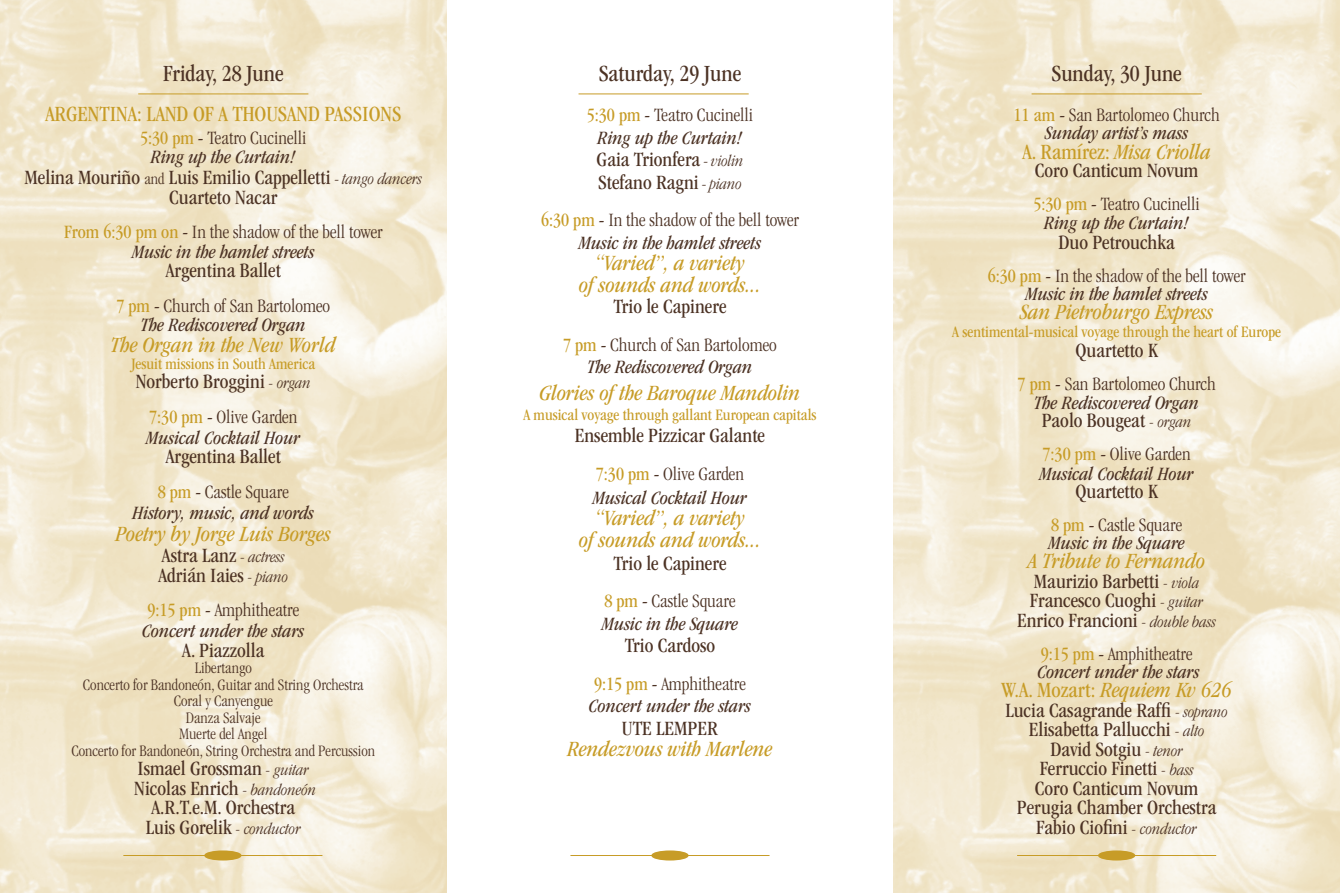
<style>
.page{position:relative;width:1340px;height:893px;background:#fff}
.page>*{position:absolute;margin:0;border:0;box-sizing:border-box;transform-origin:0 0}
.t1{font:condensed 24px "ITC Garamond Std";color:#4c3224}
.t2{font:italic condensed 22.5px/22.5px "ITC Garamond Std";color:#c79c27;text-align:center}
.t3{font:condensed 22.5px "ITC Garamond Std";color:#c79c27}
.t4{font:condensed 21px/19.5px "ITC Garamond Std";color:#4c3224;text-align:center}
.t5{font:italic condensed 19.5px/19.5px "ITC Garamond Std";color:#4c3224}
.t6{font:300 condensed 19.5px/19.5px "ITC Garamond Std";color:#4c3224;text-align:center}
.t7{font:300 condensed 16.5px/16.5px "ITC Garamond Std";color:#4c3224;text-align:center}
.t8{font:condensed 16.5px "ITC Garamond Std";color:#c79c27}
.s1{font-style:normal;color:#c79c27}
.s2{font-style:normal}
.s3{font-weight:300;font-style:normal}
.s4{font-weight:300;font-size:16.5px}
.s5{font-weight:300;font-style:italic;font-size:16.5px}
.s6{font-weight:400;color:#c79c27}
.s7{font-weight:400}
.s8{font-weight:400;font-style:italic}
</style>
<div class="page">
<img style="left:893px;top:0;width:446px;height:893px">
<img style="left:0;top:0;width:446px;height:893px">
<hr style="left:570px;top:855px;width:199px;height:1px;background:#c79c27">
<div style="left:652px;top:851px;width:35px;height:9px;background:#c79c27;border-radius:50%"></div>
<div style="left:651px;top:850px;width:37px;height:10px;border:2px solid #c79c27;border-radius:50%"></div>
<hr style="left:123px;top:855px;width:199px;height:1px;background:#c79c27">
<div style="left:205px;top:851px;width:36px;height:9px;background:#c79c27;border-radius:50%"></div>
<div style="left:204px;top:850px;width:37px;height:10px;border:2px solid #c79c27;border-radius:50%"></div>
<hr style="left:1017px;top:855px;width:199px;height:1px;background:#c79c27">
<div style="left:1098px;top:851px;width:36px;height:9px;background:#c79c27;border-radius:50%"></div>
<div style="left:1098px;top:850px;width:37px;height:10px;border:2px solid #c79c27;border-radius:50%"></div>
<hr style="left:578px;top:94px;width:170px;height:1px;background:#c79c27">
<hr style="left:138px;top:94px;width:170px;height:1px;background:#c79c27">
<hr style="left:1031px;top:94px;width:170px;height:1px;background:#c79c27">
<p class="t1" style="left:163px;top:60px;width:122px">Friday, 28 June</p>
<p class="t3" style="left:45px;top:102px;width:357px">ARGENTINA: LAND OF A THOUSAND PASSIONS</p>
<p class="t5" style="left:140px;top:128px;width:168px;text-align:center"><span class="s1">5:30 pm</span> <span class="s2">-</span> <span class="s3">Teatro Cucinelli<br></span>Ring up the Curtain!</p>
<p class="t4" style="left:25px;top:168px;width:399px">Melina Mouriño <span class="s4">and</span> Luis Emilio Cappelletti <span class="s4">-</span> <span class="s5">tango dancers<br></span>Cuarteto Nacar</p>
<p class="t6" style="left:64px;top:222px;width:320px"><span class="s6">From 6:30 pm on</span> <span class="s7">-</span> In the shadow of the bell tower<br><span class="s8">Music in the hamlet streets</span></p>
<p class="t4" style="left:166px;top:261px;width:117px">Argentina Ballet</p>
<p class="t6" style="left:116px;top:296px;width:215px"><span class="s6">7 pm</span> <span class="s7">-</span> Church of San Bartolomeo<br><span class="s8">The Rediscovered Organ</span></p>
<p class="t2" style="left:111px;top:334px;width:226px">The Organ in the New World</p>
<p class="t8" style="left:131px;top:354px;width:185px">Jesuit missions in South America</p>
<p class="t4" style="left:136px;top:372px;width:176px">Norberto Broggini <span class="s5">- organ</span></p>
<p class="t5" style="left:146px;top:406px;width:156px;line-height:21px"><span class="s1">7:30 pm</span> <span class="s2">-</span> <span class="s3">Olive Garden<br></span>Musical Cocktail Hour</p>
<p class="t4" style="left:166px;top:447px;width:117px">Argentina Ballet</p>
<p class="t5" style="left:132px;top:481px;width:183px;line-height:21px;text-align:center"><span class="s1">8 pm</span> <span class="s2">-</span> <span class="s3">Castle Square<br></span>History, music, and words</p>
<p class="t2" style="left:116px;top:523px;width:216px">Poetry by Jorge Luis Borges</p>
<p class="t4" style="left:158px;top:546px;width:131px;text-align:left">Astra Lanz <span class="s5">- actress<br></span>Adrián Iaies <span class="s5">- piano</span></p>
<p class="t5" style="left:142px;top:600px;width:163px;line-height:21px"><span class="s1">9:15 pm</span> <span class="s2">-</span> <span class="s3">Amphitheatre<br></span>Concert under the stars</p>
<p class="t4" style="left:182px;top:640px;width:84px">A. Piazzolla</p>
<p class="t7" style="left:71px;top:660px;width:305px">Libertango<br>Concerto for Bandoneón, Guitar and String Orchestra<br>Coral y Canyengue<br>Danza Salvaje<br>Muerte del Angel<br>Concerto for Bandoneón, String Orchestra and Percussion</p>
<p class="t4" style="left:134px;top:759px;width:183px">Ismael Grossman <span class="s5">- guitar<br></span>Nicolas Enrich <span class="s5">- bandoneón<br></span>A.R.T.e.M. Orchestra<br>Luis Gorelik <span class="s5">- conductor</span></p>
<p class="t1" style="left:598px;top:60px;width:144px">Saturday, 29 June</p>
<p class="t5" style="left:586px;top:104px;width:168px;line-height:22.5px;text-align:center"><span class="s1">5:30 pm</span> <span class="s2">-</span> <span class="s3">Teatro Cucinelli<br></span>Ring up the Curtain!</p>
<p class="t4" style="left:596px;top:148px;width:148px;line-height:22.5px;text-align:left">Gaia Trionfera <span class="s4">-</span> <span class="s5">violin<br></span>Stefano Ragni <span class="s4">-</span> <span class="s5">piano</span></p>
<p class="t6" style="left:541px;top:209px;width:259px;line-height:22.5px"><span class="s6">6:30 pm</span> <span class="s7">-</span> In the shadow of the bell tower<br><span class="s8">Music in the hamlet streets</span></p>
<p class="t2" style="left:579px;top:252px;width:183px">“Varied”, a variety<br>of sounds and words...</p>
<p class="t4" style="left:613px;top:297px;width:115px">Trio le Capinere</p>
<p class="t6" style="left:563px;top:333px;width:215px;line-height:22.5px"><span class="s6">7 pm</span> <span class="s7">-</span> Church of San Bartolomeo<br><span class="s8">The Rediscovered Organ</span></p>
<p class="t2" style="left:540px;top:382px;width:262px">Glories of the Baroque Mandolin</p>
<p class="t8" style="left:523px;top:405px;width:295px">A musical voyage through gallant European capitals</p>
<p class="t4" style="left:575px;top:426px;width:192px">Ensemble Pizzicar Galante</p>
<p class="t5" style="left:593px;top:462px;width:156px;line-height:24px"><span class="s1">7:30 pm</span> <span class="s2">-</span> <span class="s3">Olive Garden<br></span>Musical Cocktail Hour</p>
<p class="t2" style="left:579px;top:507px;width:183px">“Varied”, a variety<br>of sounds and words...</p>
<p class="t4" style="left:613px;top:553px;width:115px">Trio le Capinere</p>
<p class="t5" style="left:602px;top:590px;width:138px;line-height:22.5px"><span class="s1">8 pm</span> <span class="s2">-</span> <span class="s3">Castle Square<br></span>Music in the Square</p>
<p class="t4" style="left:625px;top:636px;width:92px">Trio Cardoso</p>
<p class="t5" style="left:589px;top:672px;width:163px;line-height:22.5px"><span class="s1">9:15 pm</span> <span class="s2">-</span> <span class="s3">Amphitheatre<br></span>Concert under the stars</p>
<p class="t4" style="left:622px;top:718px;width:98px">UTE LEMPER</p>
<p class="t2" style="left:567px;top:738px;width:206px">Rendezvous with Marlene</p>
<p class="t1" style="left:1051px;top:60px;width:132px">Sunday, 30 June</p>
<p class="t6" style="left:1013px;top:106px;width:208px;line-height:18px"><span class="s6">11 am</span> <span class="s7">-</span> San Bartolomeo Church<br><span class="s8">Sunday artist’s mass</span></p>
<p class="t2" style="left:1022px;top:141px;width:190px"><span class="s2">A. Ramírez:</span> Misa Criolla</p>
<p class="t4" style="left:1034px;top:160px;width:165px">Coro Canticum Novum</p>
<p class="t5" style="left:1033px;top:194px;width:168px;text-align:center"><span class="s1">5:30 pm</span> <span class="s2">-</span> <span class="s3">Teatro Cucinelli<br></span>Ring up the Curtain!</p>
<p class="t4" style="left:1058px;top:232px;width:118px">Duo Petrouchka</p>
<p class="t6" style="left:987px;top:267px;width:259px;line-height:18px"><span class="s6">6:30 pm</span> <span class="s7">-</span> In the shadow of the bell tower<br><span class="s8">Music in the hamlet streets</span></p>
<p class="t2" style="left:1020px;top:301px;width:195px">San Pietroburgo Express</p>
<p class="t8" style="left:952px;top:323px;width:330px">A sentimental-musical voyage through the heart of Europe</p>
<p class="t4" style="left:1075px;top:340px;width:84px">Quartetto K</p>
<p class="t5" style="left:1017px;top:374px;width:200px;text-align:center"><span class="s1">7 pm</span> <span class="s2">-</span> <span class="s3">San Bartolomeo Church<br></span>The Rediscovered Organ</p>
<p class="t4" style="left:1041px;top:411px;width:151px">Paolo Bougeat <span class="s5">- organ</span></p>
<p class="t5" style="left:1039px;top:444px;width:156px"><span class="s1">7:30 pm</span> <span class="s2">-</span> <span class="s3">Olive Garden<br></span>Musical Cocktail Hour</p>
<p class="t4" style="left:1075px;top:481px;width:84px">Quartetto K</p>
<p class="t5" style="left:1048px;top:516px;width:138px;line-height:18px"><span class="s1">8 pm</span> <span class="s2">-</span> <span class="s3">Castle Square<br></span>Music in the Square</p>
<p class="t2" style="left:1028px;top:550px;width:179px">A Tribute to Fernando</p>
<p class="t4" style="left:1017px;top:571px;width:200px">Maurizio Barbetti <span class="s5">- viola<br></span>Francesco Cuoghi <span class="s5">- guitar<br></span>Enrico Francioni <span class="s5">- double bass</span></p>
<p class="t5" style="left:1037px;top:645px;width:163px;line-height:18px"><span class="s1">9:15 pm</span> <span class="s2">-</span> <span class="s3">Amphitheatre<br></span>Concert under the stars</p>
<p class="t2" style="left:1001px;top:679px;width:232px"><span class="s2">W.A. Mozart:</span> Requiem Kv 626</p>
<p class="t4" style="left:1005px;top:700px;width:224px">Lucia Casagrande Raffi <span class="s5">- soprano<br></span>Elisabetta Pallucchi <span class="s5">- alto<br></span>David Sotgiu <span class="s5">- tenor<br></span>Ferruccio Finetti <span class="s5">- bass<br></span>Coro Canticum Novum<br>Perugia Chamber Orchestra<br>Fabio Ciofini <span class="s5">- conductor</span></p>
</div>
